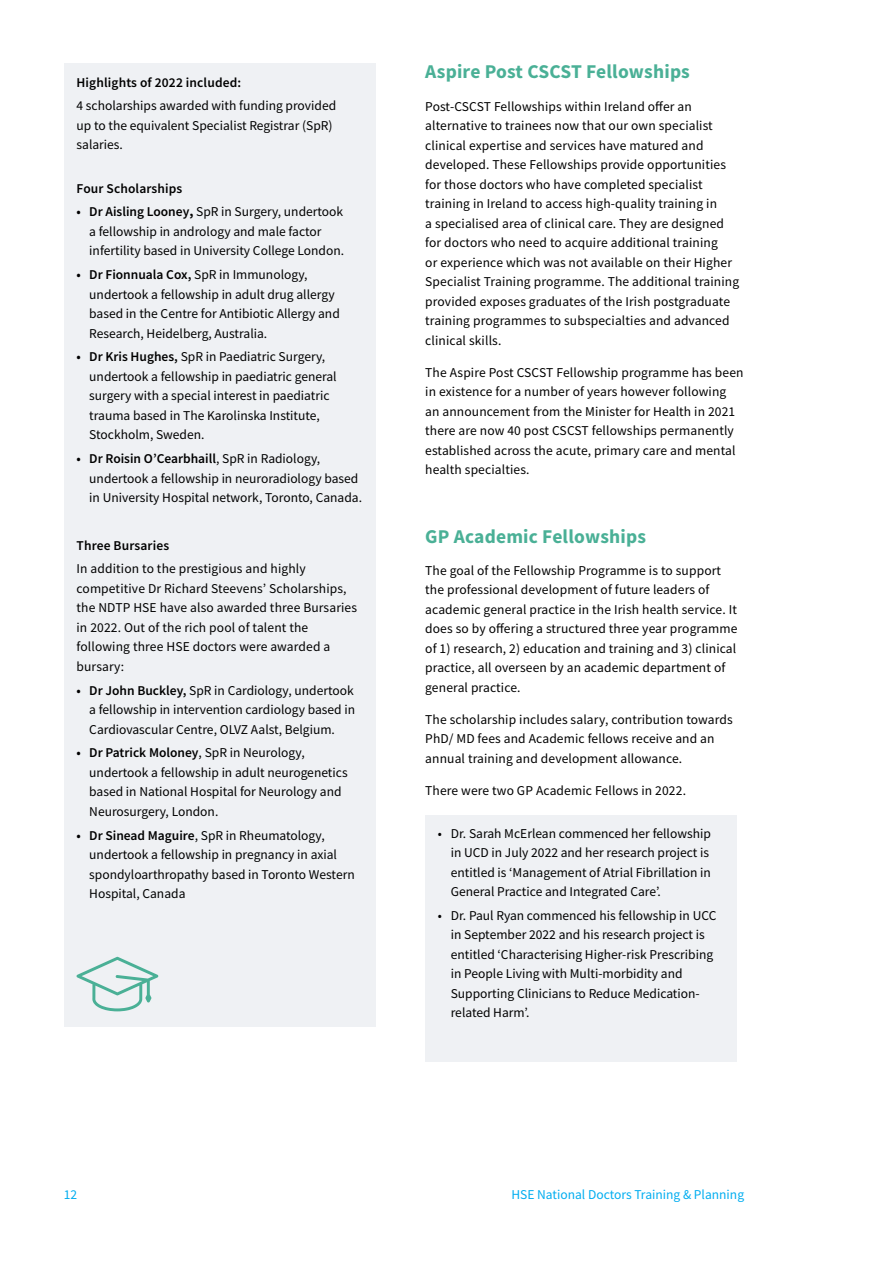
<style>
.page{position:relative;width:893px;height:1263px;background:#fff}
.page>*{position:absolute;margin:0;border:0;box-sizing:border-box;transform-origin:0 0}
.t1{font:700 19.5px "Source Sans Pro";letter-spacing:.01em;color:#4ab096}
.t2{font:13.5px/19.5px "Source Sans Pro";color:#000}
.t3{font:600 13.5px "Source Sans Pro";letter-spacing:.01em;color:#000}
.t4{font:13.5px "Source Sans Pro";color:#00adf0}
.s1{font-weight:600}
.s2{font-weight:700}
</style>
<div class="page">
<div style="left:425px;top:815px;width:312px;height:246px;background:#eff1f4"></div>
<div style="left:64px;top:64px;width:312px;height:963px;background:#eff1f4"></div>
<svg style="left:77px;top:957px;width:81px;height:54px"></svg>
<p class="t3" style="left:77px;top:73px;width:166px">Highlights of 2022 included:</p>
<p class="t2" style="left:77px;top:96px;width:261px">4 scholarships awarded with funding provided up to the equivalent Specialist Registrar (SpR) salaries.</p>
<p class="t3" style="left:77px;top:179px;width:107px">Four Scholarships</p>
<p class="t2" style="left:89px;top:202px;width:256px;text-indent:-13px"><span class="s1">• Dr Aisling Looney</span><span class="s2">,</span> SpR in Surgery, undertook a fellowship in andrology and male factor infertility based in University College London.</p>
<p class="t2" style="left:89px;top:265px;width:252px;text-indent:-13px"><span class="s1">• Dr Fionnuala Cox,</span> SpR in Immunology, undertook a fellowship in adult drug allergy based in the Centre for Antibiotic Allergy and Research, Heidelberg, Australia.</p>
<p class="t2" style="left:89px;top:347px;width:249px;text-indent:-13px"><span class="s1">• Dr Kris Hughes,</span> SpR in Paediatric Surgery, undertook a fellowship in paediatric general surgery with a special interest in paediatric trauma based in The Karolinska Institute, Stockholm, Sweden.</p>
<p class="t2" style="left:89px;top:449px;width:274px;text-indent:-13px"><span class="s1">• Dr Roisin O’Cearbhaill</span>, SpR in Radiology, undertook a fellowship in neuroradiology based in University Hospital network, Toronto, Canada.</p>
<p class="t3" style="left:77px;top:536px;width:94px">Three Bursaries</p>
<p class="t2" style="left:77px;top:559px;width:282px">In addition to the prestigious and highly competitive Dr Richard Steevens’ Scholarships, the NDTP HSE have also awarded three Bursaries in 2022. Out of the rich pool of talent the following three HSE doctors were awarded a bursary:</p>
<p class="t2" style="left:89px;top:680px;width:267px;text-align:justify;text-indent:-13px"><span class="s1">• Dr John Buckley,</span> SpR in Cardiology, undertook a fellowship in intervention cardiology based in Cardiovascular Centre, OLVZ Aalst, Belgium.</p>
<p class="t2" style="left:89px;top:743px;width:260px;text-indent:-13px"><span class="s1">• Dr Patrick Moloney</span>, SpR in Neurology, undertook a fellowship in adult neurogenetics based in National Hospital for Neurology and Neurosurgery, London.</p>
<p class="t2" style="left:89px;top:825px;width:267px;text-indent:-13px"><span class="s1">• Dr Sinead Maguire</span>, SpR in Rheumatology, undertook a fellowship in pregnancy in axial spondyloarthropathy based in Toronto Western Hospital, Canada</p>
<h1 class="t1" style="left:425px;top:59px;width:266px">Aspire Post CSCST Fellowships</h1>
<p class="t2" style="left:425px;top:96px;width:315px">Post-CSCST Fellowships within Ireland offer an alternative to trainees now that our own specialist clinical expertise and services have matured and developed. These Fellowships provide opportunities for those doctors who have completed specialist training in Ireland to access high-quality training in<br>a specialised area of clinical care. They are designed for doctors who need to acquire additional training<br>or experience which was not available on their Higher Specialist Training programme. The additional training provided exposes graduates of the Irish postgraduate training programmes to subspecialties and advanced clinical skills.</p>
<p class="t2" style="left:425px;top:363px;width:320px">The Aspire Post CSCST Fellowship programme has been in existence for a number of years however following an announcement from the Minister for Health in 2021 there are now 40 post CSCST fellowships permanently established across the acute, primary care and mental health specialties.</p>
<h1 class="t1" style="left:425px;top:523px;width:222px">GP Academic Fellowships</h1>
<p class="t2" style="left:425px;top:560px;width:314px">The goal of the Fellowship Programme is to support the professional development of future leaders of academic general practice in the Irish health service. It does so by offering a structured three year programme of 1) research, 2) education and training and 3) clinical practice, all overseen by an academic department of general practice.</p>
<p class="t2" style="left:425px;top:710px;width:309px">The scholarship includes salary, contribution towards<br>PhD/ MD fees and Academic fellows receive and an annual training and development allowance.</p>
<p class="t2" style="left:425px;top:781px;width:262px">There were two GP Academic Fellows in 2022.</p>
<p class="t2" style="left:451px;top:823px;width:262px;text-indent:-13px">• Dr. Sarah McErlean commenced her fellowship in UCD in July 2022 and her research project is entitled is ‘Management of Atrial Fibrillation in General Practice and Integrated Care’.</p>
<p class="t2" style="left:451px;top:906px;width:267px;text-indent:-13px">• Dr. Paul Ryan commenced his fellowship in UCC in September 2022 and his research project is entitled ‘Characterising Higher-risk Prescribing in People Living with Multi-morbidity and Supporting Clinicians to Reduce Medication&shy;related Harm’.</p>
<p class="t4" style="left:64px;top:1185px;width:15px">12</p>
<p class="t4" style="left:511px;top:1185px;width:234px">HSE National Doctors Training &amp; Planning</p>
</div>
